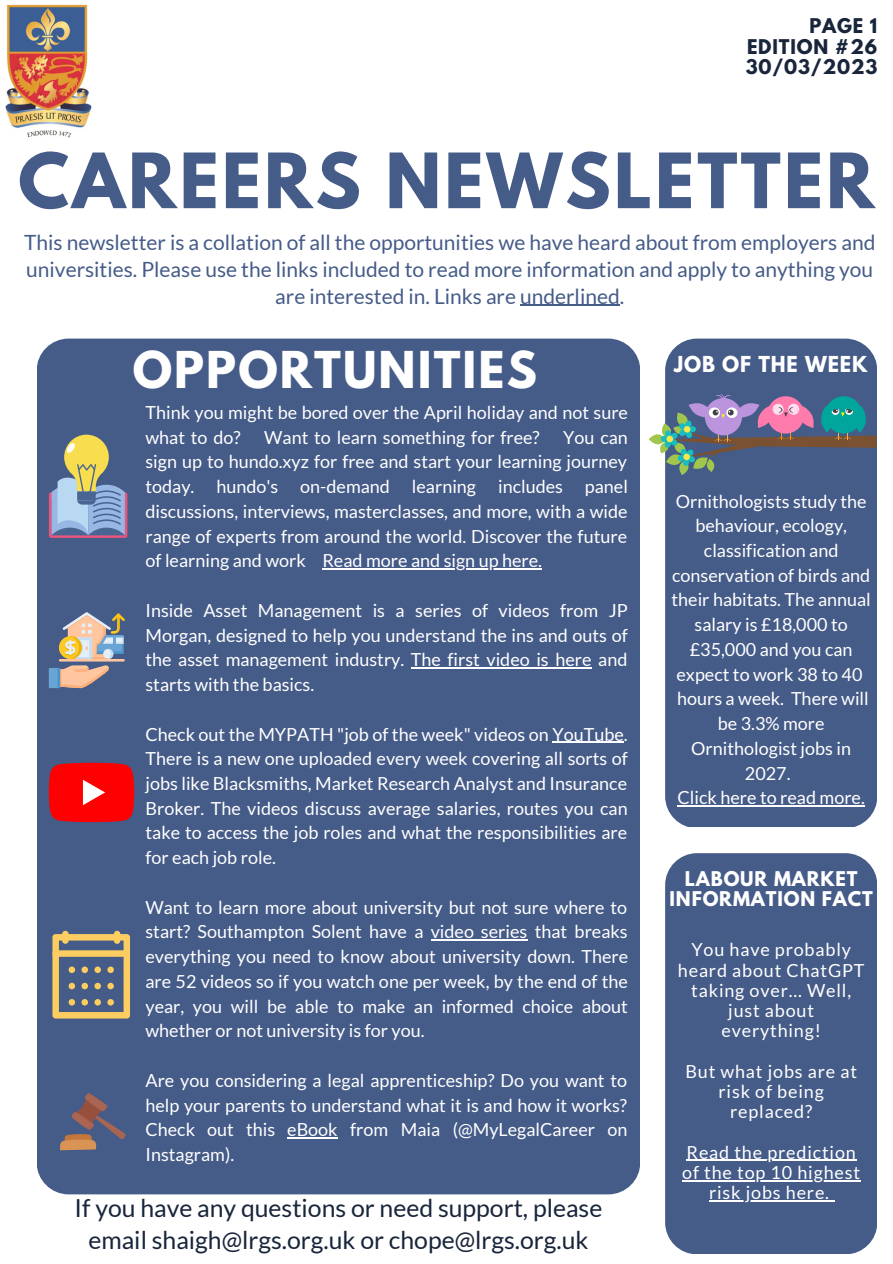
<style>
.page{position:relative;width:893px;height:1264px;background:#fff}
.page>*{position:absolute;margin:0;border:0;box-sizing:border-box;transform-origin:0 0}
.t1{font:700 67.5px "League Spartan";letter-spacing:.045em;color:#455b88}
.t2{font:700 45px "League Spartan";letter-spacing:.045em;color:#fff}
.t3{font:24.75px/31.7px "Lato";color:#18253b;text-align:center}
.t4{font:21px/27px "Lato";color:#455b88;text-align:center}
.t5{font:700 19.5px "League Spartan";letter-spacing:.045em;color:#fff}
.t6{font:18px/24.8px "Lato";color:#fff;text-align:justify}
.t7{font:18px/20.2px "Lato";letter-spacing:.045em;color:#fff;text-align:center}
.t8{font:700 18px/20.2px "League Spartan";letter-spacing:.045em;color:#fff;text-align:center}
.t9{font:700 18px/20.2px "League Spartan";letter-spacing:.045em;color:#18253b;text-align:justify}
</style>
<div class="page">
<div style="left:37px;top:338px;width:602px;height:856px;background:#455b88;border-radius:32px"></div>
<div style="left:665px;top:338px;width:211px;height:489px;background:#455b88;border-radius:32px"></div>
<div style="left:665px;top:853px;width:211px;height:400px;background:#455b88;border-radius:32px"></div>
<svg style="left:49px;top:762px;width:85px;height:60px;background:#f21417"></svg>
<div style="left:49px;top:668px;width:11px;height:20px;background:#68a4d4"></div>
<svg style="left:58px;top:612px;width:67px;height:76px"></svg>
<div style="left:49px;top:492px;width:78px;height:46px;background:linear-gradient(to right,#ed547c,#ed547c);border-radius:2px"></div>
<svg style="left:51px;top:434px;width:74px;height:101px"></svg>
<svg style="left:52px;top:930px;width:78px;height:88px"></svg>
<svg style="left:60px;top:1093px;width:66px;height:57px"></svg>
<svg style="left:648px;top:434px;width:18px;height:10px"></svg>
<svg style="left:659px;top:394px;width:217px;height:81px"></svg>
<img style="left:5px;top:4px;width:87px;height:134px">
<hr style="left:322px;top:568px;width:220px;height:1px;background:#fff">
<hr style="left:411px;top:667px;width:180px;height:1px;background:#fff">
<hr style="left:552px;top:741px;width:71px;height:1px;background:#fff">
<hr style="left:431px;top:939px;width:96px;height:1px;background:#fff">
<hr style="left:287px;top:1137px;width:51px;height:1px;background:#fff">
<hr style="left:520px;top:305px;width:99px;height:1px;background:#455b88">
<hr style="left:686px;top:1159px;width:170px;height:1px;background:#fff">
<hr style="left:682px;top:1180px;width:178px;height:1px;background:#fff">
<hr style="left:709px;top:1200px;width:120px;height:1px;background:#fff">
<hr style="left:677px;top:805px;width:187px;height:1px;background:#fff">
<p class="t9" style="left:745px;top:18px;width:133px;text-indent:64px">PAGE 1<br>EDITION #26<br>30/03/2023</p>
<h1 class="t1" style="left:18px;top:147px;width:857px">CAREERS NEWSLETTER</h1>
<p class="t4" style="left:24px;top:228px;width:852px">This newsletter is a collation of all the opportunities we have heard about from employers and universities. Please use the links included to read more information and apply to anything you are interested in. Links are underlined.</p>
<h2 class="t2" style="left:133px;top:348px;width:405px">OPPORTUNITIES</h2>
<p class="t6" style="left:145px;top:399px;width:484px">Think you might be bored over the April holiday and not sure what to do?</p>
<p class="t6" style="left:264px;top:424px;width:277px">Want to learn something for free?</p>
<p class="t6" style="left:145px;top:424px;width:484px;text-indent:418px">You can sign up to hundo.xyz for free and start your learning journey today. hundo's on-demand learning includes panel discussions, interviews, masterclasses, and more, with a wide range of experts from around the world. Discover the future of learning and work Read more and sign up here.</p>
<p class="t6" style="left:145px;top:597px;width:484px">Inside Asset Management is a series of videos from JP Morgan, designed to help you understand the ins and outs of the asset management industry. The first video is here and starts with the basics.</p>
<p class="t6" style="left:145px;top:721px;width:484px">Check out the MYPATH "job of the week" videos on YouTube.<br>There is a new one uploaded every week covering all sorts of jobs like Blacksmiths, Market Research Analyst and Insurance Broker. The videos discuss average salaries, routes you can take to access the job roles and what the responsibilities are for each job role.</p>
<p class="t6" style="left:145px;top:894px;width:484px">Want to learn more about university but not sure where to start? Southampton Solent have a video series that breaks everything you need to know about university down. There are 52 videos so if you watch one per week, by the end of the year, you will be able to make an informed choice about whether or not university is for you.</p>
<p class="t6" style="left:145px;top:1067px;width:483px">Are you considering a legal apprenticeship? Do you want to help your parents to understand what it is and how it works?<br>Check out this eBook from Maia (@MyLegalCareer on Instagram).</p>
<h3 class="t3" style="left:75px;top:1191px;width:529px">If you have any questions or need support, please email shaigh@lrgs.org.uk or chope@lrgs.org.uk</h3>
<p class="t5" style="left:674px;top:354px;width:195px">JOB OF THE WEEK</p>
<p class="t6" style="left:671px;top:488px;width:201px;text-align:center">Ornithologists study the behaviour, ecology, classification and conservation of birds and their habitats. The annual salary is £18,000 to £35,000 and you can expect to work 38 to 40 hours a week. There will be 3.3% more<br>Ornithologist jobs in<br>2027.<br>Click here to read more.</p>
<p class="t8" style="left:669px;top:871px;width:205px">LABOUR MARKET<br>INFORMATION FACT</p>
<p class="t7" style="left:678px;top:939px;width:188px">You have probably heard about ChatGPT taking over... Well, just about everything!</p>
<p class="t7" style="left:685px;top:1060px;width:173px">But what jobs are at risk of being replaced?</p>
<p class="t7" style="left:682px;top:1141px;width:179px">Read the prediction of the top 10 highest risk jobs here.</p>
</div>
